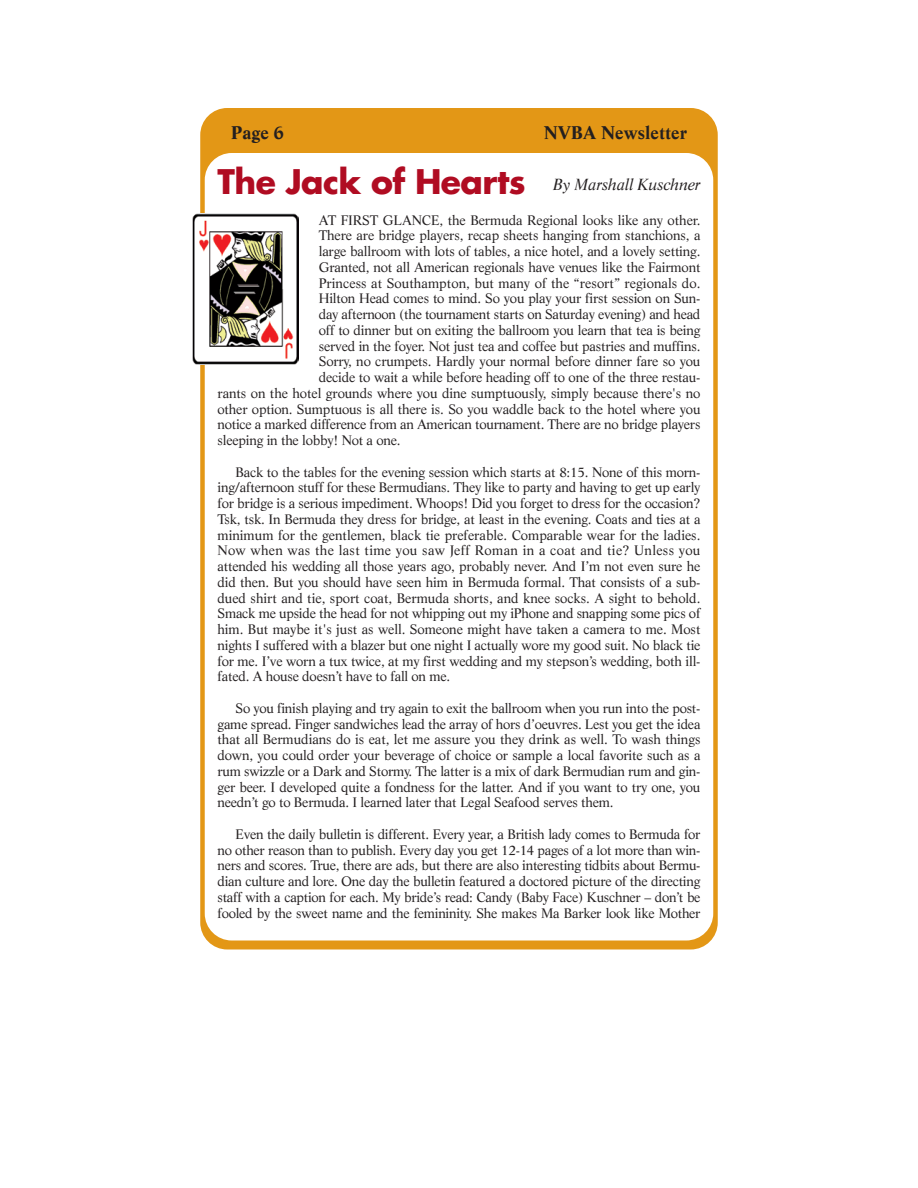
<style>
.page{position:relative;width:918px;height:1188px;background:#fff}
.page>*{position:absolute;margin:0;border:0;box-sizing:border-box;transform-origin:0 0}
.t1{font:700 18px "Life";color:#231f20}
.t2{font:italic 15.75px "Life";letter-spacing:-.015em;color:#231f20}
.t3{font:13.5px/15.8px "Life";letter-spacing:-.015em;color:#231f20;text-align:justify}
.s1{font-family:"Futura";font-weight:700;font-style:normal;font-size:33px;color:#b00c22}
</style>
<div class="page">
<div style="left:200px;top:108px;width:518px;height:842px;background:#e39716;border-radius:27px"></div>
<div style="left:205px;top:153px;width:508px;height:787px;background:#fff;border-radius:27px"></div>
<img style="left:192px;top:213px;width:107px;height:151px">
<h1 class="t1" style="left:231px;top:126px;width:55px">Page 6</h1>
<h1 class="t1" style="left:544px;top:126px;width:144px">NVBA Newsletter</h1>
<p class="t2" style="left:218px;top:178px;width:485px"><span class="s1">The Jack of Hearts</span> By Marshall Kuschner</p>
<p class="t3" style="left:319px;top:213px;width:383px">AT FIRST GLANCE, the Bermuda Regional looks like any other.</p>
<p class="t3" style="left:319px;top:229px;width:383px">There are bridge players, recap sheets hanging from stanchions, a</p>
<p class="t3" style="left:319px;top:245px;width:383px">large ballroom with lots of tables, a nice hotel, and a lovely setting.</p>
<p class="t3" style="left:319px;top:260px;width:383px">Granted, not all American regionals have venues like the Fairmont</p>
<p class="t3" style="left:319px;top:276px;width:383px">Princess at Southampton, but many of the “resort” regionals do.</p>
<p class="t3" style="left:319px;top:292px;width:383px">Hilton Head comes to mind. So you play your first session on Sun-</p>
<p class="t3" style="left:319px;top:308px;width:383px">day afternoon (the tournament starts on Saturday evening) and head</p>
<p class="t3" style="left:319px;top:323px;width:383px">off to dinner but on exiting the ballroom you learn that tea is being</p>
<p class="t3" style="left:319px;top:339px;width:383px">served in the foyer. Not just tea and coffee but pastries and muffins.</p>
<p class="t3" style="left:319px;top:355px;width:383px">Sorry, no crumpets. Hardly your normal before dinner fare so you</p>
<p class="t3" style="left:319px;top:371px;width:383px">decide to wait a while before heading off to one of the three restau-</p>
<p class="t3" style="left:218px;top:386px;width:484px">rants on the hotel grounds where you dine sumptuously, simply because there's no</p>
<p class="t3" style="left:218px;top:402px;width:485px">other option. Sumptuous is all there is. So you waddle back to the hotel where you</p>
<p class="t3" style="left:218px;top:418px;width:484px">notice a marked difference from an American tournament. There are no bridge players</p>
<p class="t3" style="left:218px;top:434px;width:185px">sleeping in the lobby! Not a one.</p>
<p class="t3" style="left:218px;top:465px;width:485px;text-indent:18px">Back to the tables for the evening session which starts at 8:15. None of this morn&shy;ing/afternoon stuff for these Bermudians. They like to party and having to get up early for bridge is a serious impediment. Whoops! Did you forget to dress for the occasion?<br>Tsk, tsk. In Bermuda they dress for bridge, at least in the evening. Coats and ties at a minimum for the gentlemen, black tie preferable. Comparable wear for the ladies.<br>Now when was the last time you saw Jeff Roman in a coat and tie? Unless you attended his wedding all those years ago, probably never. And I’m not even sure he did then. But you should have seen him in Bermuda formal. That consists of a sub&shy;dued shirt and tie, sport coat, Bermuda shorts, and knee socks. A sight to behold.<br>Smack me upside the head for not whipping out my iPhone and snapping some pics of him. But maybe it's just as well. Someone might have taken a camera to me. Most nights I suffered with a blazer but one night I actually wore my good suit. No black tie for me. I’ve worn a tux twice, at my first wedding and my stepson’s wedding, both ill&shy;fated. A house doesn’t have to fall on me.</p>
<p class="t3" style="left:218px;top:701px;width:485px;text-indent:18px">So you finish playing and try again to exit the ballroom when you run into the post&shy;game spread. Finger sandwiches lead the array of hors d’oeuvres. Lest you get the idea that all Bermudians do is eat, let me assure you they drink as well. To wash things down, you could order your beverage of choice or sample a local favorite such as a rum swizzle or a Dark and Stormy. The latter is a mix of dark Bermudian rum and gin&shy;ger beer. I developed quite a fondness for the latter. And if you want to try one, you needn’t go to Bermuda. I learned later that Legal Seafood serves them.</p>
<p class="t3" style="left:218px;top:827px;width:485px;text-indent:18px">Even the daily bulletin is different. Every year, a British lady comes to Bermuda for no other reason than to publish. Every day you get 12-14 pages of a lot more than win&shy;ners and scores. True, there are ads, but there are also interesting tidbits about Bermu&shy;dian culture and lore. One day the bulletin featured a doctored picture of the directing staff with a caption for each. My bride’s read: Candy (Baby Face) Kuschner – don’t be fooled by the sweet name and the femininity. She makes Ma Barker look like Mother</p>
</div>
